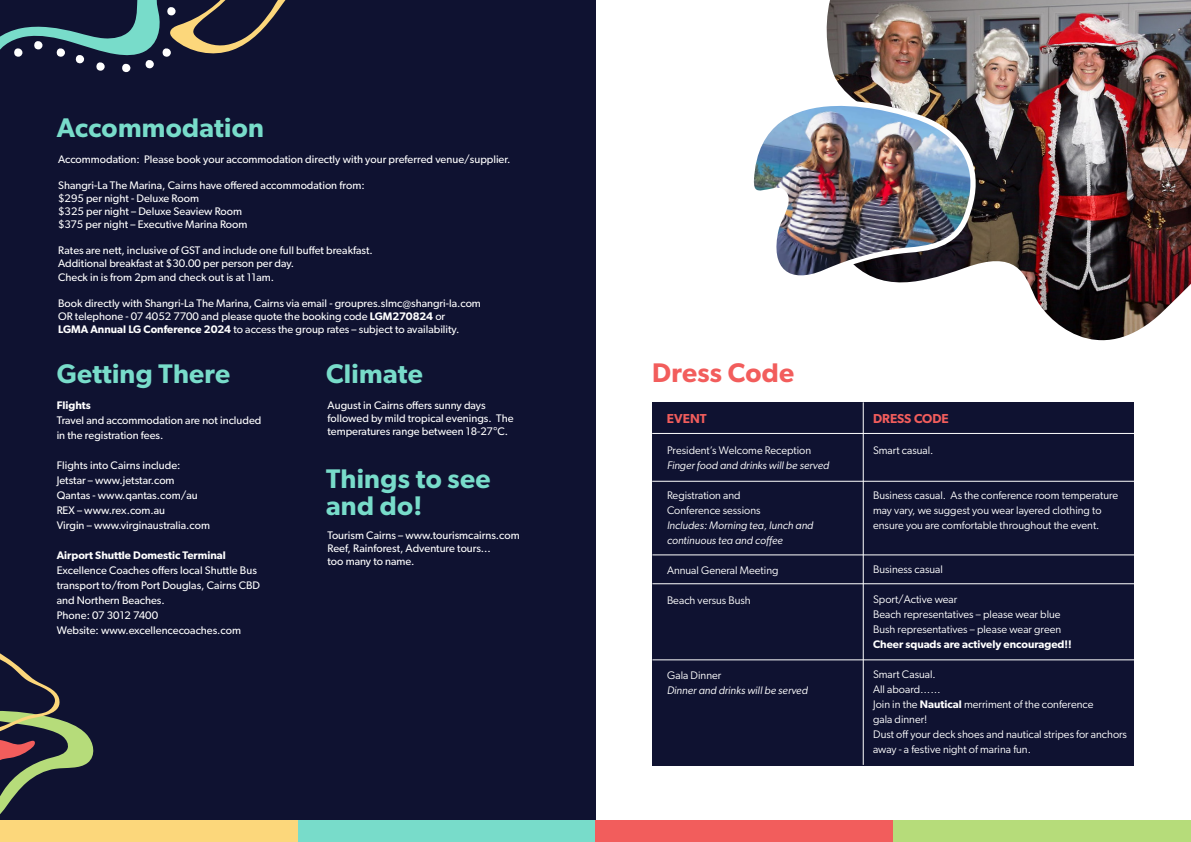
<style>
.page{position:relative;width:1191px;height:842px;background:#fff}
.page>*{position:absolute;margin:0;border:0;box-sizing:border-box;transform-origin:0 0}
.t1{font:600 27px/27px "Gibson";letter-spacing:.01em;color:#78dcca}
.t2{font:600 27px "Gibson";letter-spacing:.01em;color:#f25d5c}
.t3{font:600 13px "Gibson";color:#f25d5c}
.t4{font:11px/13px "Gibson";color:#fff}
.t5{font:11px/15px "Gibson";color:#fff}
.t6{font:italic 11px/15px "Gibson";color:#fff}
.t7{font:600 11px "Gibson";color:#fff}
.s1{font-weight:600}
</style>
<div class="page">
<div style="left:0;top:0;width:595px;height:842px;background:#0f1231"></div>
<div style="left:652px;top:402px;width:482px;height:364px;background:#0f1231"></div>
<hr style="left:652px;top:433px;width:482px;height:1px;background:#fff">
<hr style="left:652px;top:555px;width:482px;height:1px;background:#fff">
<hr style="left:652px;top:481px;width:482px;height:1px;background:#fff">
<hr style="left:652px;top:583px;width:482px;height:1px;background:#fff">
<hr style="left:652px;top:660px;width:482px;height:1px;background:#fff">
<hr style="left:863px;top:402px;width:1px;height:363px;background:#fff">
<img style="left:826px;top:0;width:365px;height:341px">
<div style="left:298px;top:820px;width:297px;height:21px;background:#78dcca"></div>
<div style="left:0;top:820px;width:298px;height:21px;background:#fcd77b"></div>
<div style="left:893px;top:820px;width:298px;height:21px;background:#b6dc7a"></div>
<div style="left:595px;top:820px;width:298px;height:21px;background:#f25d5c"></div>
<img style="left:753px;top:62px;width:251px;height:226px">
<svg style="left:0;top:0;width:286px;height:73px"></svg>
<svg style="left:0;top:653px;width:94px;height:161px"></svg>
<h1 class="t1" style="left:57px;top:114px;width:209px">Accommodation</h1>
<p class="t4" style="left:58px;top:153px;width:454px">Accommodation: Please book your accommodation directly with your preferred venue/supplier.</p>
<p class="t4" style="left:58px;top:179px;width:308px">Shangri-La The Marina, Cairns have offered accommodation from: $295 per night - Deluxe Room<br>$325 per night – Deluxe Seaview Room<br>$375 per night – Executive Marina Room</p>
<p class="t4" style="left:58px;top:244px;width:316px">Rates are nett, inclusive of GST and include one full buffet breakfast.<br>Additional breakfast at $30.00 per person per day.<br>Check in is from 2pm and check out is at 11am.</p>
<p class="t4" style="left:58px;top:296px;width:424px">Book directly with Shangri-La The Marina, Cairns via email - groupres.slmc@shangri-la.com<br>OR telephone - 07 4052 7700 and please quote the booking code <span class="s1">LGM270824</span> or<br><span class="s1">LGMA Annual LG Conference 2024</span> to access the group rates – subject to availability.</p>
<h1 class="t1" style="left:57px;top:360px;width:175px">Getting There</h1>
<p class="t7" style="left:57px;top:399px;width:36px">Flights</p>
<p class="t4" style="left:57px;top:412px;width:206px;line-height:15px">Travel and accommodation are not included in the registration fees.</p>
<p class="t4" style="left:57px;top:457px;width:155px;line-height:15px">Flights into Cairns include:<br>Jetstar – www.jetstar.com<br>Qantas - www.qantas.com/au<br>REX – www.rex.com.au<br>Virgin – www.virginaustralia.com</p>
<p class="t7" style="left:57px;top:549px;width:171px">Airport Shuttle Domestic Terminal</p>
<p class="t4" style="left:57px;top:562px;width:205px;line-height:15px">Excellence Coaches offers local Shuttle Bus transport to/from Port Douglas, Cairns CBD and Northern Beaches.<br>Phone: 07 3012 7400<br>Website: www.excellencecoaches.com</p>
<h1 class="t1" style="left:326px;top:360px;width:98px">Climate</h1>
<p class="t4" style="left:327px;top:399px;width:187px">August in Cairns offers sunny days followed by mild tropical evenings. The temperatures range between 18-27°C.</p>
<h1 class="t1" style="left:326px;top:464px;width:166px">Things to see and do!</h1>
<p class="t4" style="left:327px;top:528px;width:194px">Tourism Cairns – www.tourismcairns.com<br>Reef, Rainforest, Adventure tours...<br>too many to name.</p>
<h1 class="t2" style="left:652px;top:357px;width:143px">Dress Code</h1>
<p class="t3" style="left:667px;top:410px;width:41px">EVENT</p>
<p class="t3" style="left:873px;top:410px;width:77px">DRESS CODE</p>
<p class="t5" style="left:667px;top:442px;width:146px">President’s Welcome Reception</p>
<p class="t6" style="left:667px;top:457px;width:164px">Finger food and drinks will be served</p>
<p class="t5" style="left:667px;top:487px;width:95px">Registration and<br>Conference sessions</p>
<p class="t6" style="left:667px;top:517px;width:148px">Includes: Morning tea, lunch and continuous tea and coffee</p>
<p class="t5" style="left:667px;top:562px;width:113px">Annual General Meeting</p>
<p class="t5" style="left:667px;top:592px;width:85px">Beach versus Bush</p>
<p class="t5" style="left:667px;top:668px;width:56px">Gala Dinner</p>
<p class="t6" style="left:667px;top:683px;width:142px">Dinner and drinks will be served</p>
<p class="t5" style="left:873px;top:442px;width:62px">Smart casual.</p>
<p class="t5" style="left:873px;top:487px;width:247px">Business casual. As the conference room temperature may vary, we suggest you wear layered clothing to ensure you are comfortable throughout the event.</p>
<p class="t5" style="left:873px;top:562px;width:71px">Business casual</p>
<p class="t5" style="left:873px;top:592px;width:190px">Sport/Active wear<br>Beach representatives – please wear blue<br>Bush representatives – please wear green</p>
<p class="t7" style="left:873px;top:638px;width:200px">Cheer squads are actively encouraged!!</p>
<p class="t5" style="left:873px;top:667px;width:255px">Smart Casual.<br>All aboard……<br>Join in the <span class="s1">Nautical</span> merriment of the conference<br>gala dinner!<br>Dust off your deck shoes and nautical stripes for anchors away - a festive night of marina fun.</p>
</div>
